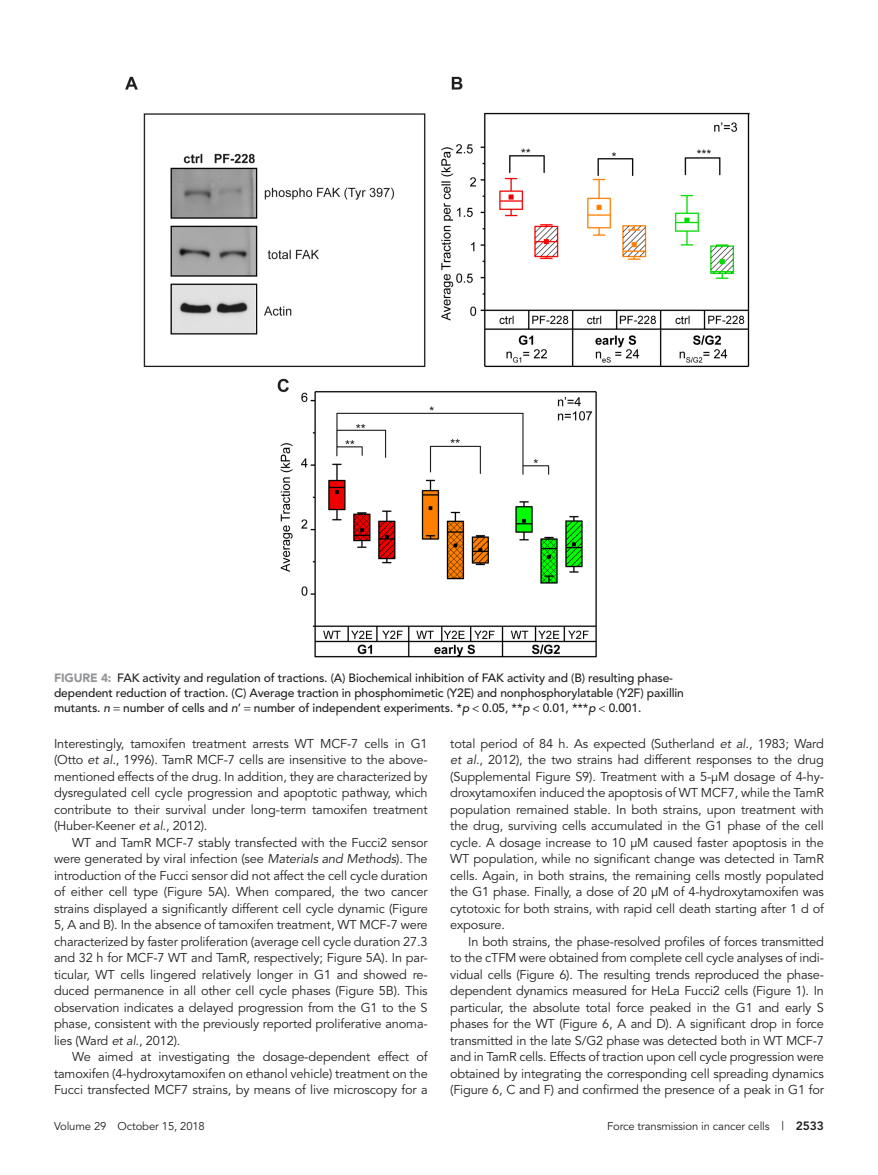
<style>
.page{position:relative;width:878px;height:1175px;background:#fff}
.page>*{position:absolute;margin:0;border:0;box-sizing:border-box;transform-origin:0 0}
.Para{font:12.75px/16.5px "Avenir";letter-spacing:-.01em;color:#231f20;text-align:justify}
.FigCaption_35_5p{font:500 12px/15px "Avenir";letter-spacing:-.01em;color:#231f20}
.t1{font:11.25px "Avenir";letter-spacing:-.01em;color:#231f20}
.s1{font-weight:900;color:#939598}
.s2{font-style:italic}
.s3{font-size:12px}
.s4{font-weight:800;font-size:12px}
</style>
<div class="page">
<img style="left:125px;top:76px;width:625px;height:582px">
<p class="FigCaption_35_5p" style="left:54px;top:671px;width:631px"><span class="s1">FIGURE 4:</span> FAK activity and regulation of tractions. (A) Biochemical inhibition of FAK activity and (B) resulting phase&shy;dependent reduction of traction. (C) Average traction in phosphomimetic (Y2E) and nonphosphorylatable (Y2F) paxillin mutants. <span class="s2">n</span> number of cells and <span class="s2">n</span>’ number of independent experiments. *<span class="s2">p</span> 0.05, **<span class="s2">p</span> 0.01, ***<span class="s2">p</span> 0.001.</p>
<p class="Para" style="left:54px;top:735px;width:375px">Interestingly, tamoxifen treatment arrests WT MCF-7 cells in G1 (Otto <span class="s2">et al.</span>, 1996). TamR MCF-7 cells are insensitive to the above&shy;mentioned effects of the drug. In addition, they are characterized by dysregulated cell cycle progression and apoptotic pathway, which contribute to their survival under long-term tamoxifen treatment (Huber-Keener <span class="s2">et al.</span>, 2012).</p>
<p class="Para" style="left:54px;top:834px;width:375px;text-indent:18px">WT and TamR MCF-7 stably transfected with the Fucci2 sensor were generated by viral infection (see <span class="s2">Materials and Methods</span>). The introduction of the Fucci sensor did not affect the cell cycle duration of either cell type (Figure 5A). When compared, the two cancer strains displayed a significantly different cell cycle dynamic (Figure 5, A and B). In the absence of tamoxifen treatment, WT MCF-7 were characterized by faster proliferation (average cell cycle duration 27.3 and 32 h for MCF-7 WT and TamR, respectively; Figure 5A). In par&shy;ticular, WT cells lingered relatively longer in G1 and showed re&shy;duced permanence in all other cell cycle phases (Figure 5B). This observation indicates a delayed progression from the G1 to the S phase, consistent with the previously reported proliferative anoma&shy;lies (Ward <span class="s2">et al.</span>, 2012).</p>
<p class="Para" style="left:54px;top:1049px;width:375px;text-indent:18px">We aimed at investigating the dosage-dependent effect of tamoxifen (4-hydroxytamoxifen on ethanol vehicle) treatment on the Fucci transfected MCF7 strains, by means of live microscopy for a</p>
<p class="Para" style="left:450px;top:735px;width:375px">total period of 84 h. As expected (Sutherland <span class="s2">et al.</span>, 1983; Ward <span class="s2">et al.</span>, 2012), the two strains had different responses to the drug (Supplemental Figure S9). Treatment with a 5-μM dosage of 4-hy&shy;droxytamoxifen induced the apoptosis of WT MCF7, while the TamR population remained stable. In both strains, upon treatment with the drug, surviving cells accumulated in the G1 phase of the cell cycle. A dosage increase to 10 μM caused faster apoptosis in the WT population, while no significant change was detected in TamR cells. Again, in both strains, the remaining cells mostly populated the G1 phase. Finally, a dose of 20 μM of 4-hydroxytamoxifen was cytotoxic for both strains, with rapid cell death starting after 1 d of exposure.</p>
<p class="Para" style="left:450px;top:933px;width:375px;text-indent:18px">In both strains, the phase-resolved profiles of forces transmitted to the cTFM were obtained from complete cell cycle analyses of indi&shy;vidual cells (Figure 6). The resulting trends reproduced the phase&shy;dependent dynamics measured for HeLa Fucci2 cells (Figure 1). In particular, the absolute total force peaked in the G1 and early S phases for the WT (Figure 6, A and D). A significant drop in force transmitted in the late S/G2 phase was detected both in WT MCF-7 and in TamR cells. Effects of traction upon cell cycle progression were obtained by integrating the corresponding cell spreading dynamics (Figure 6, C and F) and confirmed the presence of a peak in G1 for</p>
<p class="t1" style="left:54px;top:1119px;width:152px">Volume 29 October 15, 2018</p>
<p class="t1" style="left:607px;top:1119px;width:218px">Force transmission in cancer cells <span class="s3">|</span> <span class="s4">2533</span></p>
</div>
